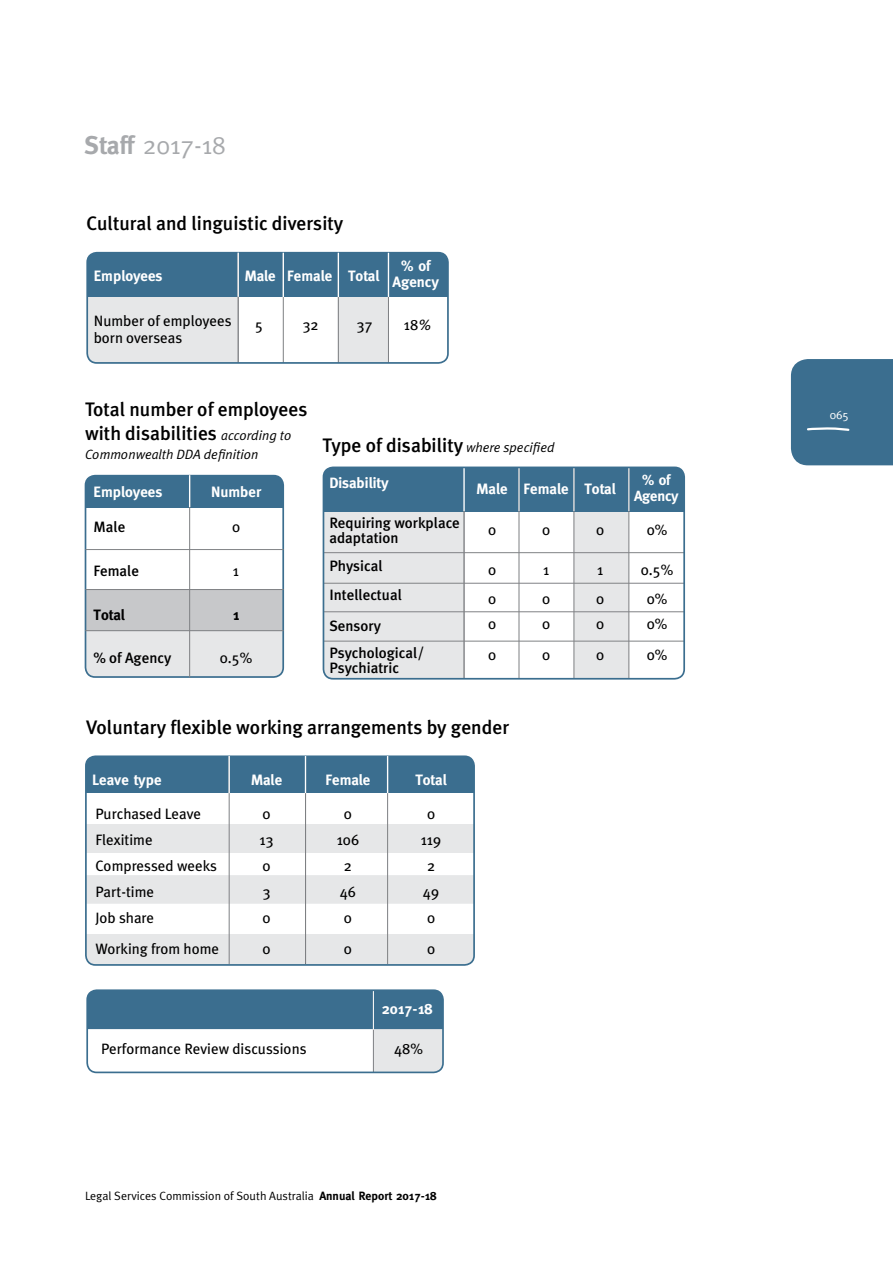
<style>
.page{position:relative;width:893px;height:1263px;background:#fff}
.page>*{position:absolute;margin:0;border:0;box-sizing:border-box;transform-origin:0 0}
.t1{font:25.5px "Meta Plus Normal";color:#a7a9ac}
.t2{font:500 19.5px/23.2px "Meta Plus";color:#000}
.t3{font:15px/17px "Meta Plus";color:#000}
.t4{font:700 15px/15.3px "Meta";color:#fff;text-align:center}
.t5{font:500 15px/15px "Meta Plus";color:#000}
.t6{font:700 15px "Meta";color:#000}
.t7{font:700 14.7px/15.3px "Meta";letter-spacing:-.01em;color:#fff;text-align:center}
.t8{font:italic 13.5px "Meta Plus Normal";color:#000}
.t9{font:12px "Meta Plus Normal";color:#000}
.t10{font:12px "Meta Plus Normal";color:#fff}
.s1{font-family:"Meta";font-weight:700}
.s2{font-style:italic}
.s3{font-family:"Meta Plus Normal";font-weight:400;font-style:italic;font-size:13.5px}
</style>
<div class="page">
<div style="left:791px;top:359px;width:102px;height:106px;background:#3b6e8f"></div>
<div style="left:86px;top:875px;width:388px;height:28px;background:#e6e7e8"></div>
<div style="left:86px;top:934px;width:388px;height:31px;background:#e6e7e8"></div>
<div style="left:86px;top:824px;width:388px;height:28px;background:#e6e7e8"></div>
<div style="left:86px;top:756px;width:388px;height:37px;background:#3b6e8f"></div>
<div style="left:85px;top:755px;width:390px;height:211px;border:2px solid #3b6e8f;border-radius:10px"></div>
<hr style="left:229px;top:756px;width:1px;height:208px;background:#808285">
<hr style="left:305px;top:756px;width:1px;height:208px;background:#808285">
<hr style="left:387px;top:756px;width:1px;height:208px;background:#808285">
<hr style="left:228px;top:756px;width:2px;height:37px;background:#fff">
<hr style="left:305px;top:756px;width:1px;height:37px;background:#fff">
<hr style="left:387px;top:756px;width:1px;height:37px;background:#fff">
<div style="left:86px;top:476px;width:197px;height:32px;background:#3b6e8f"></div>
<div style="left:86px;top:589px;width:197px;height:42px;background:#c7c8ca"></div>
<div style="left:86px;top:631px;width:197px;height:45px;background:#e6e7e8"></div>
<div style="left:85px;top:475px;width:199px;height:203px;border:2px solid #3b6e8f;border-radius:10px"></div>
<hr style="left:189px;top:475px;width:1px;height:202px;background:#808285">
<hr style="left:189px;top:475px;width:1px;height:32px;background:#fff">
<hr style="left:85px;top:589px;width:199px;height:1px;background:#808285">
<hr style="left:85px;top:549px;width:199px;height:1px;background:#808285">
<hr style="left:85px;top:630px;width:199px;height:1px;background:#808285">
<div style="left:89px;top:297px;width:149px;height:64px;background:#e6e7e8"></div>
<div style="left:339px;top:297px;width:49px;height:64px;background:#e6e7e8"></div>
<div style="left:87px;top:253px;width:360px;height:44px;background:#3b6e8f"></div>
<hr style="left:87px;top:363px;width:361px;height:1px;background:#808285">
<hr style="left:388px;top:253px;width:1px;height:110px;background:#808285">
<hr style="left:238px;top:253px;width:1px;height:110px;background:#808285">
<hr style="left:338px;top:253px;width:1px;height:110px;background:#808285">
<hr style="left:283px;top:253px;width:1px;height:110px;background:#808285">
<div style="left:86px;top:252px;width:363px;height:112px;border:2px solid #3b6e8f;border-radius:10px"></div>
<hr style="left:388px;top:253px;width:1px;height:44px;background:#fff">
<hr style="left:238px;top:253px;width:1px;height:44px;background:#fff">
<hr style="left:338px;top:253px;width:1px;height:44px;background:#fff">
<hr style="left:283px;top:253px;width:1px;height:44px;background:#fff">
<div style="left:373px;top:1016px;width:70px;height:56px;background:#e6e7e8;border:1px solid #e6e7e8"></div>
<div style="left:89px;top:992px;width:352px;height:38px;background:#3b6e8f"></div>
<hr style="left:373px;top:990px;width:1px;height:82px;background:#808285">
<hr style="left:373px;top:990px;width:1px;height:40px;background:#fff">
<div style="left:86px;top:989px;width:358px;height:84px;border:2px solid #3b6e8f;border-radius:10px"></div>
<div style="left:574px;top:512px;width:54px;height:165px;background:#e6e7e8"></div>
<div style="left:323px;top:512px;width:140px;height:165px;background:#e6e7e8"></div>
<div style="left:323px;top:468px;width:361px;height:44px;background:#3b6e8f"></div>
<hr style="left:323px;top:552px;width:361px;height:1px;background:#808285">
<hr style="left:323px;top:583px;width:361px;height:1px;background:#808285">
<hr style="left:323px;top:611px;width:361px;height:1px;background:#808285">
<hr style="left:323px;top:641px;width:361px;height:1px;background:#808285">
<hr style="left:628px;top:468px;width:1px;height:211px;background:#808285">
<hr style="left:628px;top:467px;width:1px;height:44px;background:#fff">
<hr style="left:573px;top:467px;width:1px;height:212px;background:#808285">
<hr style="left:573px;top:467px;width:1px;height:44px;background:#fff">
<hr style="left:518px;top:468px;width:1px;height:211px;background:#808285">
<hr style="left:518px;top:467px;width:1px;height:44px;background:#fff">
<hr style="left:463px;top:511px;width:2px;height:168px;background:#808285">
<hr style="left:463px;top:467px;width:2px;height:44px;background:#fff">
<div style="left:323px;top:466px;width:362px;height:214px;border:2px solid #3b6e8f;border-radius:10px"></div>
<p class="t1" style="left:85px;top:131px;width:143px"><span class="s1">Staff</span> 2017-18</p>
<p class="t2" style="left:86px;top:211px;width:258px">Cultural and linguistic diversity</p>
<p class="t4" style="left:393px;top:258px;width:48px">% of<br>Agency</p>
<p class="t4" style="left:94px;top:268px;width:70px">Employees</p>
<p class="t4" style="left:245px;top:268px;width:136px">Male Female Total</p>
<p class="t3" style="left:94px;top:312px;width:139px">Number of employees born overseas</p>
<p class="t3" style="left:255px;top:316px;width:9px">5</p>
<p class="t3" style="left:303px;top:316px;width:17px">32</p>
<p class="t3" style="left:357px;top:316px;width:17px">37</p>
<p class="t3" style="left:404px;top:316px;width:31px">18<span class="s2">%</span></p>
<p class="t2" style="left:85px;top:398px;width:224px">Total number of employees with disabilities <span class="s3">according to</span></p>
<p class="t8" style="left:85px;top:447px;width:175px">Commonwealth DDA definition</p>
<p class="t4" style="left:94px;top:484px;width:70px">Employees</p>
<p class="t4" style="left:211px;top:484px;width:52px">Number</p>
<p class="t5" style="left:94px;top:519px;width:33px">Male</p>
<p class="t3" style="left:232px;top:518px;width:10px">0</p>
<p class="t5" style="left:94px;top:563px;width:47px">Female</p>
<p class="t3" style="left:233px;top:562px;width:8px">1</p>
<p class="t6" style="left:94px;top:606px;width:33px">Total</p>
<p class="t6" style="left:233px;top:606px;width:8px">1</p>
<p class="t5" style="left:94px;top:650px;width:79px">% of Agency</p>
<p class="t3" style="left:220px;top:649px;width:34px">0.5%</p>
<p class="t2" style="left:323px;top:433px;width:233px">Type of disability <span class="s3">where specified</span></p>
<p class="t4" style="left:329px;top:475px;width:61px">Disability</p>
<p class="t5" style="left:329px;top:515px;width:132px">Requiring workplace adaptation</p>
<p class="t5" style="left:329px;top:551px;width:74px;line-height:29px">Physical<br>Intellectual</p>
<p class="t5" style="left:329px;top:612px;width:97px;line-height:26.7px">Sensory<br>Psychological/</p>
<p class="t5" style="left:329px;top:660px;width:71px">Psychiatric</p>
<p class="t7" style="left:634px;top:472px;width:46px">% of<br>Agency</p>
<p class="t4" style="left:476px;top:481px;width:141px">Male Female Total</p>
<p class="t3" style="left:488px;top:521px;width:10px">0</p>
<p class="t3" style="left:542px;top:521px;width:10px">0</p>
<p class="t3" style="left:596px;top:521px;width:10px">0</p>
<p class="t3" style="left:647px;top:521px;width:22px">0%</p>
<p class="t3" style="left:488px;top:561px;width:10px">0</p>
<p class="t3" style="left:543px;top:561px;width:8px">1</p>
<p class="t3" style="left:597px;top:561px;width:8px">1</p>
<p class="t3" style="left:641px;top:561px;width:34px">0.5%</p>
<p class="t3" style="left:488px;top:590px;width:10px">0</p>
<p class="t3" style="left:542px;top:590px;width:10px">0</p>
<p class="t3" style="left:596px;top:590px;width:10px">0</p>
<p class="t3" style="left:647px;top:590px;width:22px">0%</p>
<p class="t3" style="left:488px;top:615px;width:10px">0</p>
<p class="t3" style="left:542px;top:615px;width:10px">0</p>
<p class="t3" style="left:596px;top:615px;width:10px">0</p>
<p class="t3" style="left:647px;top:615px;width:22px">0%</p>
<p class="t3" style="left:488px;top:647px;width:10px">0</p>
<p class="t3" style="left:542px;top:647px;width:10px">0</p>
<p class="t3" style="left:596px;top:647px;width:10px">0</p>
<p class="t3" style="left:647px;top:647px;width:22px">0%</p>
<p class="t2" style="left:86px;top:715px;width:425px">Voluntary flexible working arrangements by gender</p>
<p class="t4" style="left:92px;top:772px;width:71px">Leave type</p>
<p class="t4" style="left:251px;top:772px;width:33px">Male</p>
<p class="t4" style="left:325px;top:772px;width:46px">Female</p>
<p class="t4" style="left:415px;top:772px;width:33px">Total</p>
<p class="t3" style="left:95px;top:805px;width:107px">Purchased Leave</p>
<p class="t3" style="left:263px;top:805px;width:10px">0</p>
<p class="t3" style="left:344px;top:805px;width:10px">0</p>
<p class="t3" style="left:427px;top:805px;width:10px">0</p>
<p class="t3" style="left:95px;top:831px;width:59px">Flexitime</p>
<p class="t3" style="left:260px;top:831px;width:16px">13</p>
<p class="t3" style="left:337px;top:831px;width:24px">106</p>
<p class="t3" style="left:421px;top:831px;width:22px">119</p>
<p class="t3" style="left:95px;top:857px;width:123px">Compressed weeks</p>
<p class="t3" style="left:263px;top:857px;width:10px">0</p>
<p class="t3" style="left:344px;top:857px;width:10px">2</p>
<p class="t3" style="left:427px;top:857px;width:10px">2</p>
<p class="t3" style="left:95px;top:883px;width:60px">Part-time</p>
<p class="t3" style="left:263px;top:883px;width:9px">3</p>
<p class="t3" style="left:340px;top:883px;width:18px">46</p>
<p class="t3" style="left:423px;top:883px;width:18px">49</p>
<p class="t3" style="left:95px;top:909px;width:60px">Job share</p>
<p class="t3" style="left:263px;top:909px;width:10px">0</p>
<p class="t3" style="left:344px;top:909px;width:10px">0</p>
<p class="t3" style="left:427px;top:909px;width:10px">0</p>
<p class="t3" style="left:95px;top:940px;width:125px">Working from home</p>
<p class="t3" style="left:263px;top:940px;width:10px">0</p>
<p class="t3" style="left:344px;top:940px;width:10px">0</p>
<p class="t3" style="left:427px;top:940px;width:10px">0</p>
<p class="t4" style="left:382px;top:1001px;width:52px">2017-18</p>
<p class="t3" style="left:101px;top:1040px;width:207px">Performance Review discussions</p>
<p class="t3" style="left:394px;top:1040px;width:30px">48%</p>
<p class="t9" style="left:85px;top:1189px;width:353px">Legal Services Commission of South Australia <span class="s1">Annual Report 2017-18</span></p>
<p class="t10" style="left:830px;top:408px;width:21px">065</p>
</div>
